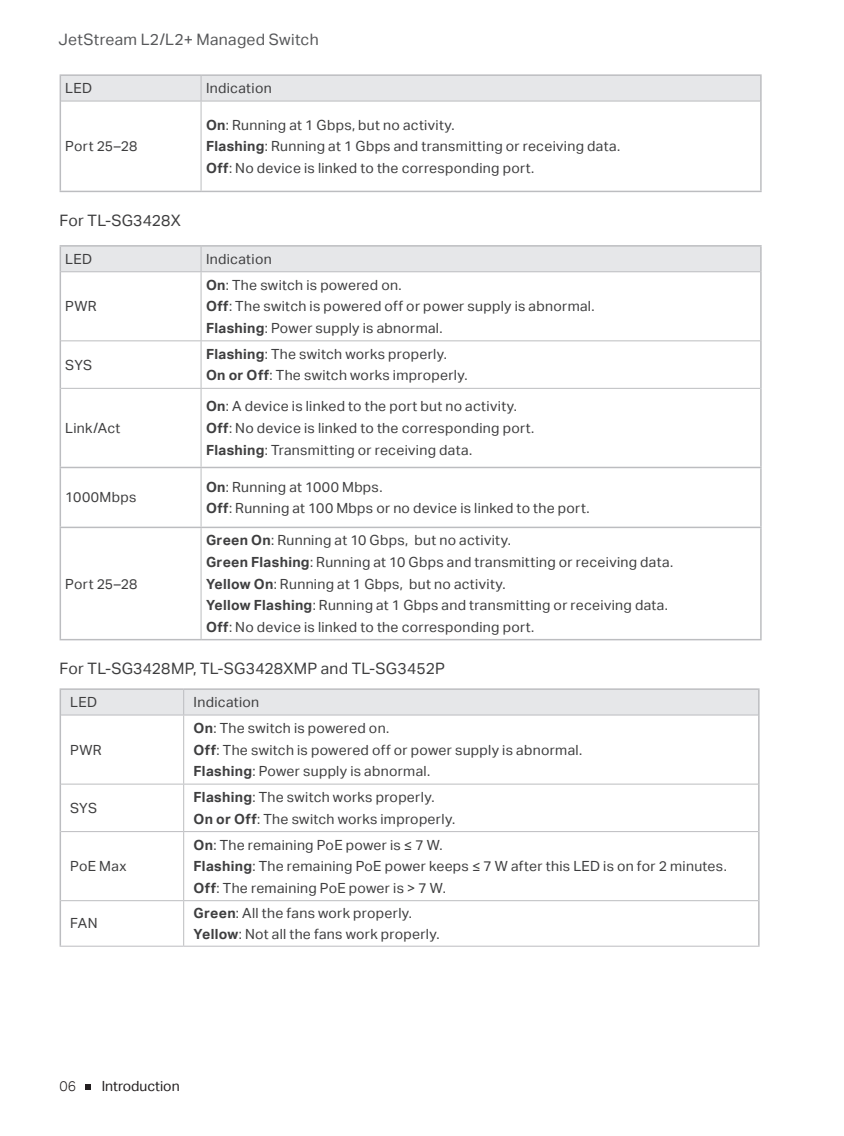
<style>
.page{position:relative;width:844px;height:1136px;background:#fff}
.page>*{position:absolute;margin:0;border:0;box-sizing:border-box;transform-origin:0 0}
.t1{font:15.75px "TP Link Aktiv Regular";letter-spacing:.015em;color:#3e3e3f}
.t2{font:15.75px "TP Link Aktiv Regular";letter-spacing:.02em;color:#57585a}
.t3{font:14px/21.5px "TP Link Aktiv Regular";letter-spacing:.02em;color:#3e3e3f}
.t4{font:14px "TP Link Aktiv Regular";color:#231f20}
.t5{font:14px "TP Link Aktiv Light";color:#231f20}
.s1{font-family:"TP Link Aktiv Bold"}
</style>
<div class="page">
<svg style="left:85px;top:1085px;width:5px;height:5px"></svg>
<hr style="left:60px;top:101px;width:1px;height:90px;background:#bcbdc0">
<hr style="left:760px;top:101px;width:1px;height:90px;background:#bcbdc0">
<hr style="left:200px;top:102px;width:1px;height:89px;background:#bcbdc0">
<hr style="left:60px;top:74px;width:141px;height:2px;background:#bcbdc0">
<hr style="left:201px;top:74px;width:560px;height:2px;background:#bcbdc0">
<div style="left:60px;top:76px;width:701px;height:25px;background:#e6e7e9"></div>
<hr style="left:61px;top:101px;width:140px;height:1px;background:#bcbdc0">
<hr style="left:201px;top:101px;width:559px;height:1px;background:#bcbdc0">
<hr style="left:60px;top:191px;width:141px;height:1px;background:#bcbdc0">
<hr style="left:201px;top:191px;width:560px;height:1px;background:#bcbdc0">
<hr style="left:60px;top:272px;width:1px;height:69px;background:#bcbdc0">
<hr style="left:760px;top:272px;width:1px;height:69px;background:#bcbdc0">
<hr style="left:60px;top:341px;width:1px;height:47px;background:#bcbdc0">
<hr style="left:760px;top:341px;width:1px;height:47px;background:#bcbdc0">
<hr style="left:61px;top:340px;width:140px;height:1px;background:#bcbdc0">
<hr style="left:201px;top:340px;width:559px;height:1px;background:#bcbdc0">
<hr style="left:200px;top:341px;width:1px;height:47px;background:#bcbdc0">
<hr style="left:200px;top:272px;width:1px;height:68px;background:#bcbdc0">
<hr style="left:61px;top:388px;width:140px;height:1px;background:#bcbdc0">
<hr style="left:201px;top:388px;width:559px;height:1px;background:#bcbdc0">
<hr style="left:200px;top:389px;width:1px;height:78px;background:#bcbdc0">
<hr style="left:200px;top:468px;width:1px;height:59px;background:#bcbdc0">
<hr style="left:200px;top:528px;width:1px;height:111px;background:#bcbdc0">
<hr style="left:60px;top:388px;width:1px;height:79px;background:#bcbdc0">
<hr style="left:760px;top:388px;width:1px;height:79px;background:#bcbdc0">
<hr style="left:60px;top:468px;width:1px;height:59px;background:#bcbdc0">
<hr style="left:760px;top:468px;width:1px;height:59px;background:#bcbdc0">
<hr style="left:60px;top:528px;width:1px;height:111px;background:#bcbdc0">
<hr style="left:760px;top:528px;width:1px;height:111px;background:#bcbdc0">
<hr style="left:60px;top:245px;width:141px;height:2px;background:#bcbdc0">
<hr style="left:201px;top:245px;width:560px;height:2px;background:#bcbdc0">
<div style="left:60px;top:246px;width:701px;height:26px;background:#e6e7e9"></div>
<hr style="left:61px;top:271px;width:140px;height:1px;background:#bcbdc0">
<hr style="left:201px;top:271px;width:559px;height:1px;background:#bcbdc0">
<hr style="left:60px;top:467px;width:141px;height:1px;background:#bcbdc0">
<hr style="left:201px;top:467px;width:560px;height:1px;background:#bcbdc0">
<hr style="left:60px;top:527px;width:141px;height:1px;background:#bcbdc0">
<hr style="left:201px;top:527px;width:560px;height:1px;background:#bcbdc0">
<hr style="left:60px;top:639px;width:141px;height:1px;background:#bcbdc0">
<hr style="left:201px;top:639px;width:560px;height:1px;background:#bcbdc0">
<hr style="left:60px;top:688px;width:124px;height:2px;background:#bcbdc0">
<hr style="left:184px;top:688px;width:575px;height:2px;background:#bcbdc0">
<hr style="left:757px;top:690px;width:2px;height:25px;background:#bcbdc0">
<div style="left:60px;top:690px;width:698px;height:25px;background:#e6e7e9"></div>
<hr style="left:61px;top:715px;width:123px;height:1px;background:#bcbdc0">
<hr style="left:184px;top:715px;width:573px;height:1px;background:#bcbdc0">
<hr style="left:60px;top:715px;width:1px;height:69px;background:#bcbdc0">
<hr style="left:757px;top:715px;width:2px;height:69px;background:#bcbdc0">
<hr style="left:60px;top:784px;width:1px;height:48px;background:#bcbdc0">
<hr style="left:757px;top:784px;width:2px;height:48px;background:#bcbdc0">
<hr style="left:60px;top:832px;width:1px;height:69px;background:#bcbdc0">
<hr style="left:60px;top:901px;width:1px;height:45px;background:#bcbdc0">
<hr style="left:61px;top:784px;width:123px;height:1px;background:#bcbdc0">
<hr style="left:184px;top:784px;width:573px;height:1px;background:#bcbdc0">
<hr style="left:183px;top:785px;width:1px;height:46px;background:#bcbdc0">
<hr style="left:183px;top:715px;width:1px;height:69px;background:#bcbdc0">
<hr style="left:61px;top:831px;width:123px;height:1px;background:#bcbdc0">
<hr style="left:184px;top:831px;width:573px;height:1px;background:#bcbdc0">
<hr style="left:183px;top:832px;width:1px;height:68px;background:#bcbdc0">
<hr style="left:61px;top:900px;width:123px;height:1px;background:#bcbdc0">
<hr style="left:184px;top:900px;width:573px;height:1px;background:#bcbdc0">
<hr style="left:183px;top:901px;width:1px;height:45px;background:#bcbdc0">
<hr style="left:60px;top:946px;width:124px;height:1px;background:#bcbdc0">
<hr style="left:184px;top:946px;width:575px;height:1px;background:#bcbdc0">
<hr style="left:757px;top:832px;width:2px;height:69px;background:#bcbdc0">
<hr style="left:757px;top:901px;width:2px;height:45px;background:#bcbdc0">
<p class="t2" style="left:59px;top:30px;width:261px">JetStream L2/L2+ Managed Switch</p>
<p class="t3" style="left:65px;top:78px;width:28px">LED</p>
<p class="t3" style="left:206px;top:78px;width:67px">Indication</p>
<p class="t3" style="left:65px;top:135px;width:74px">Port 25–28</p>
<p class="t3" style="left:206px;top:114px;width:415px"><span class="s1">On</span>: Running at 1 Gbps, but no activity.<br><span class="s1">Flashing</span>: Running at 1 Gbps and transmitting or receiving data.<br><span class="s1">Off</span>: No device is linked to the corresponding port.</p>
<p class="t1" style="left:60px;top:211px;width:123px">For TL-SG3428X</p>
<p class="t3" style="left:65px;top:248px;width:28px">LED</p>
<p class="t3" style="left:206px;top:248px;width:67px">Indication</p>
<p class="t3" style="left:65px;top:296px;width:33px">PWR</p>
<p class="t3" style="left:206px;top:274px;width:390px"><span class="s1">On</span>: The switch is powered on.<br><span class="s1">Off</span>: The switch is powered off or power supply is abnormal.<br><span class="s1">Flashing</span>: Power supply is abnormal.</p>
<p class="t3" style="left:65px;top:354px;width:28px">SYS</p>
<p class="t3" style="left:206px;top:343px;width:263px"><span class="s1">Flashing</span>: The switch works properly.<br><span class="s1">On or Off</span>: The switch works improperly.</p>
<p class="t3" style="left:65px;top:417px;width:57px">Link/Act</p>
<p class="t3" style="left:206px;top:396px;width:330px"><span class="s1">On</span>: A device is linked to the port but no activity.<br><span class="s1">Off</span>: No device is linked to the corresponding port.<br><span class="s1">Flashing</span>: Transmitting or receiving data.</p>
<p class="t3" style="left:65px;top:487px;width:73px">1000Mbps</p>
<p class="t3" style="left:206px;top:476px;width:385px"><span class="s1">On</span>: Running at 1000 Mbps.<br><span class="s1">Off</span>: Running at 100 Mbps or no device is linked to the port.</p>
<p class="t3" style="left:206px;top:530px;width:468px"><span class="s1">Green On</span>: Running at 10 Gbps, but no activity.<br><span class="s1">Green Flashing</span>: Running at 10 Gbps and transmitting or receiving data.<br><span class="s1">Yellow On</span>: Running at 1 Gbps, but no activity.<br><span class="s1">Yellow Flashing</span>: Running at 1 Gbps and transmitting or receiving data.<br><span class="s1">Off</span>: No device is linked to the corresponding port.</p>
<p class="t1" style="left:60px;top:659px;width:387px">For TL-SG3428MP, TL-SG3428XMP and TL-SG3452P</p>
<p class="t3" style="left:70px;top:691px;width:28px">LED</p>
<p class="t3" style="left:193px;top:691px;width:67px">Indication</p>
<p class="t3" style="left:70px;top:739px;width:33px">PWR</p>
<p class="t3" style="left:65px;top:573px;width:74px">Port 25–28</p>
<p class="t3" style="left:193px;top:717px;width:390px"><span class="s1">On</span>: The switch is powered on.<br><span class="s1">Off</span>: The switch is powered off or power supply is abnormal.<br><span class="s1">Flashing</span>: Power supply is abnormal.</p>
<p class="t3" style="left:70px;top:797px;width:28px">SYS</p>
<p class="t3" style="left:193px;top:786px;width:263px"><span class="s1">Flashing</span>: The switch works properly.<br><span class="s1">On or Off</span>: The switch works improperly.</p>
<p class="t3" style="left:70px;top:856px;width:58px">PoE Max</p>
<p class="t3" style="left:193px;top:834px;width:534px"><span class="s1">On</span>: The remaining PoE power is ≤ 7 W.<br><span class="s1">Flashing</span>: The remaining PoE power keeps ≤ 7 W after this LED is on for 2 minutes.<br><span class="s1">Off</span>: The remaining PoE power is &gt; 7 W.</p>
<p class="t3" style="left:70px;top:913px;width:29px">FAN</p>
<p class="t3" style="left:193px;top:902px;width:247px"><span class="s1">Green</span>: All the fans work properly.<br><span class="s1">Yellow</span>: Not all the fans work properly.</p>
<p class="t5" style="left:60px;top:1078px;width:18px">06</p>
<p class="t4" style="left:102px;top:1078px;width:79px">Introduction</p>
</div>
